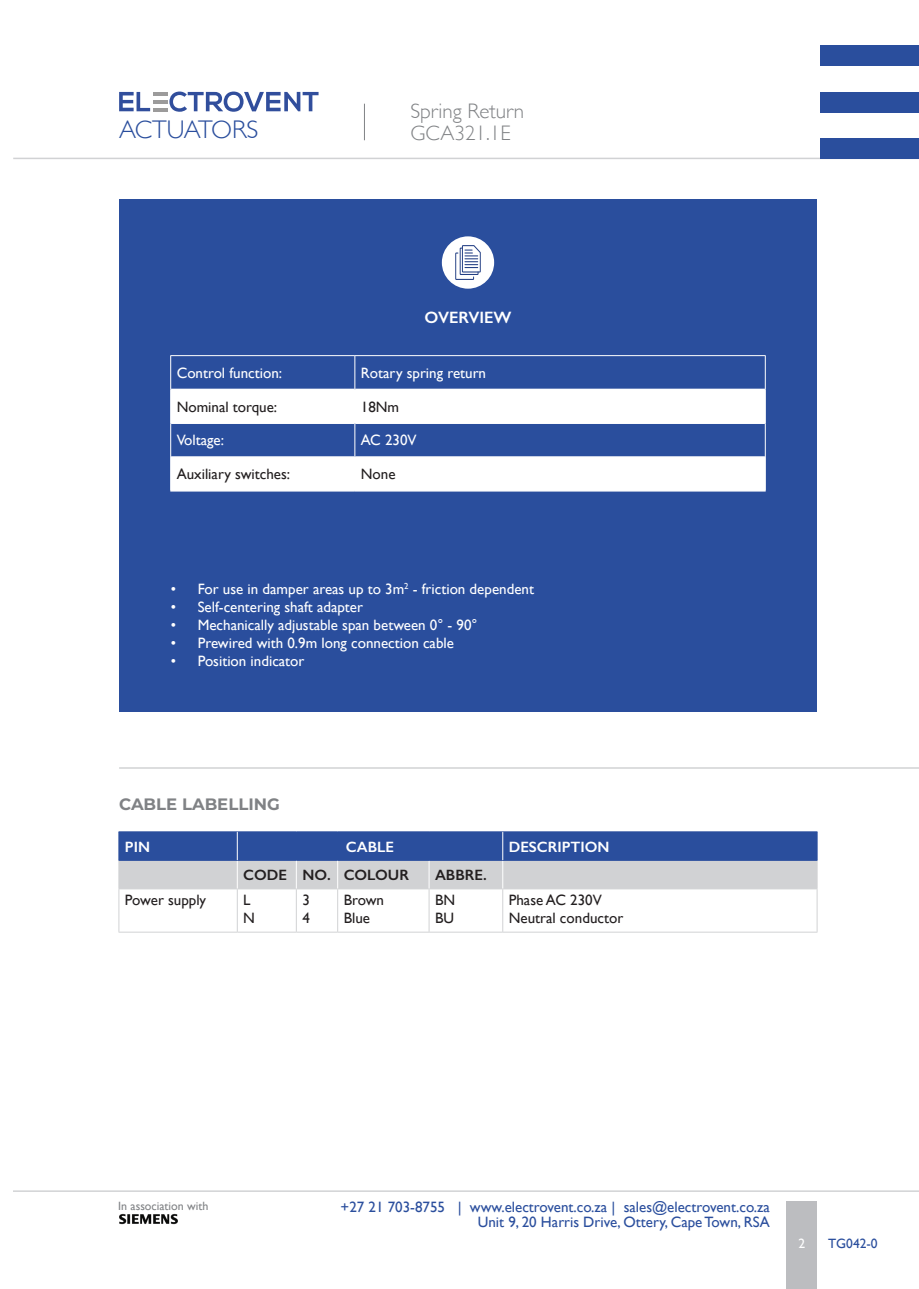
<style>
.page{position:relative;width:919px;height:1289px;background:#fff}
.page>*{position:absolute;margin:0;border:0;box-sizing:border-box;transform-origin:0 0}
.t1{font:300 25.5px "Gill Sans";letter-spacing:-.015em;color:#2a4e9d}
.t2{font:300 21px "Gill Sans";color:#808285}
.Para_heading_1{font:700 16.5px "Montserrat";color:#808285}
.Para_Heading_2{font:600 16.5px "Gill Sans";color:#fff}
.Body_copy{font:15px "Gill Sans";color:#fff}
.t3{font:15px "Gill Sans";color:#2a4e9d}
.Para_heading_1-2{font:15px "Gill Sans";color:#231f20}
.Body_copy-2{font:15px "Gill Sans";color:#231f20}
.Para_heading_1-3{font:600 15px "Gill Sans";color:#fff}
.Para_heading_1-4{font:600 15px "Gill Sans";color:#231f20}
.t4{font:13.5px "Gill Sans";color:#2a4e9d}
.t5{font:13.5px "Gill Sans";color:#fff}
.Para_heading_1-5{font:12px "Gill Sans";color:#808285}
</style>
<div class="page">
<hr style="left:13px;top:1190px;width:905px;height:1px;background:#d1d2d4">
<hr style="left:13px;top:158px;width:905px;height:1px;background:#d1d2d4">
<div style="left:786px;top:1201px;width:30px;height:87px;background:#bcbdc0"></div>
<hr style="left:364px;top:104px;width:1px;height:36px;background:#808285">
<div style="left:119px;top:200px;width:697px;height:512px;background:#2a4e9d"></div>
<div style="left:442px;top:236px;width:52px;height:53px;background:#fff;border-radius:50%"></div>
<svg style="left:455px;top:245px;width:26px;height:35px"></svg>
<div style="left:171px;top:390px;width:593px;height:32px;background:#fff"></div>
<div style="left:171px;top:458px;width:593px;height:32px;background:#fff"></div>
<hr style="left:171px;top:388px;width:183px;height:2px;background:#fff">
<hr style="left:355px;top:388px;width:409px;height:2px;background:#fff">
<hr style="left:171px;top:422px;width:183px;height:2px;background:#fff">
<hr style="left:355px;top:422px;width:409px;height:2px;background:#fff">
<hr style="left:171px;top:456px;width:183px;height:2px;background:#fff">
<hr style="left:355px;top:456px;width:409px;height:2px;background:#fff">
<hr style="left:170px;top:490px;width:185px;height:1px;background:#fff">
<hr style="left:355px;top:490px;width:410px;height:1px;background:#fff">
<hr style="left:170px;top:355px;width:185px;height:1px;background:#fff">
<hr style="left:170px;top:356px;width:1px;height:33px;background:#fff">
<hr style="left:355px;top:355px;width:410px;height:1px;background:#fff">
<hr style="left:354px;top:356px;width:1px;height:33px;background:#fff">
<hr style="left:764px;top:356px;width:1px;height:33px;background:#fff">
<hr style="left:170px;top:389px;width:1px;height:34px;background:#fff">
<hr style="left:354px;top:389px;width:1px;height:34px;background:#fff">
<hr style="left:764px;top:389px;width:1px;height:34px;background:#fff">
<hr style="left:170px;top:423px;width:1px;height:34px;background:#fff">
<hr style="left:354px;top:423px;width:1px;height:34px;background:#fff">
<hr style="left:764px;top:423px;width:1px;height:34px;background:#fff">
<hr style="left:170px;top:457px;width:1px;height:33px;background:#fff">
<hr style="left:354px;top:457px;width:1px;height:33px;background:#fff">
<hr style="left:764px;top:457px;width:1px;height:33px;background:#fff">
<hr style="left:153px;top:92px;width:14px;height:3px;background:#9c9b9b">
<svg style="left:119px;top:92px;width:31px;height:19px"></svg>
<svg style="left:169px;top:92px;width:149px;height:20px"></svg>
<hr style="left:153px;top:100px;width:14px;height:3px;background:#9c9b9b">
<hr style="left:153px;top:108px;width:14px;height:3px;background:#9c9b9b">
<img style="left:119px;top:1213px;width:59px;height:12px">
<hr style="left:119px;top:767px;width:799px;height:1px;background:#d1d2d4">
<div style="left:819px;top:45px;width:99px;height:21px;background:#2a4e9d"></div>
<div style="left:819px;top:92px;width:99px;height:21px;background:#2a4e9d"></div>
<div style="left:819px;top:138px;width:99px;height:21px;background:#2a4e9d"></div>
<hr style="left:118px;top:889px;width:1px;height:42px;background:#d1d2d4">
<hr style="left:237px;top:889px;width:1px;height:42px;background:#d1d2d4">
<hr style="left:296px;top:889px;width:1px;height:42px;background:#d1d2d4">
<hr style="left:337px;top:889px;width:1px;height:42px;background:#d1d2d4">
<hr style="left:428px;top:889px;width:1px;height:42px;background:#d1d2d4">
<hr style="left:502px;top:889px;width:1px;height:42px;background:#d1d2d4">
<hr style="left:816px;top:889px;width:1px;height:42px;background:#d1d2d4">
<hr style="left:118px;top:931px;width:119px;height:1px;background:#d1d2d4">
<hr style="left:237px;top:931px;width:59px;height:1px;background:#d1d2d4">
<hr style="left:296px;top:931px;width:41px;height:1px;background:#d1d2d4">
<hr style="left:337px;top:931px;width:92px;height:1px;background:#d1d2d4">
<hr style="left:429px;top:931px;width:73px;height:1px;background:#d1d2d4">
<hr style="left:502px;top:931px;width:315px;height:1px;background:#d1d2d4">
<hr style="left:118px;top:888px;width:119px;height:1px;background:#d1d2d4">
<hr style="left:237px;top:888px;width:59px;height:1px;background:#d1d2d4">
<hr style="left:296px;top:888px;width:41px;height:1px;background:#d1d2d4">
<hr style="left:337px;top:888px;width:92px;height:1px;background:#d1d2d4">
<hr style="left:429px;top:888px;width:73px;height:1px;background:#d1d2d4">
<hr style="left:502px;top:888px;width:315px;height:1px;background:#d1d2d4">
<svg style="left:118px;top:831px;width:699px;height:57px;background:#7b8eb8"></svg>
<p class="t1" style="left:119px;top:110px;width:141px">ACTUATORS</p>
<p class="t2" style="left:410px;top:94px;width:115px">Spring Return</p>
<p class="t2" style="left:410px;top:117px;width:102px">GCA321.1E</p>
<p class="Para_Heading_2" style="left:424px;top:307px;width:89px">OVERVIEW</p>
<p class="Body_copy" style="left:177px;top:364px;width:107px">Control function:</p>
<p class="Body_copy" style="left:361px;top:364px;width:127px">Rotary spring return</p>
<p class="Body_copy-2" style="left:177px;top:397px;width:102px">Nominal torque:</p>
<p class="Body_copy-2" style="left:361px;top:397px;width:40px">18Nm</p>
<p class="Body_copy" style="left:177px;top:431px;width:49px">Voltage:</p>
<p class="Body_copy" style="left:361px;top:431px;width:57px">AC 230V</p>
<p class="Body_copy-2" style="left:177px;top:465px;width:115px">Auxiliary switches:</p>
<p class="Body_copy-2" style="left:361px;top:465px;width:36px">None</p>
<p class="Body_copy" style="left:171px;top:580px;width:365px">• For use in damper areas up to 3m<sup>2</sup> - friction dependent</p>
<p class="Body_copy" style="left:171px;top:598px;width:194px">• Self-centering shaft adapter</p>
<p class="Body_copy" style="left:171px;top:616px;width:308px">• Mechanically adjustable span between 0° - 90°</p>
<p class="Body_copy" style="left:171px;top:634px;width:285px">• Prewired with 0.9m long connection cable</p>
<p class="Body_copy" style="left:171px;top:652px;width:135px">• Position indicator</p>
<p class="Para_heading_1" style="left:119px;top:792px;width:162px">CABLE LABELLING</p>
<p class="Para_heading_1-3" style="left:125px;top:837px;width:27px">PIN</p>
<p class="Para_heading_1-3" style="left:346px;top:837px;width:50px">CABLE</p>
<p class="Para_heading_1-3" style="left:508px;top:837px;width:102px">DESCRIPTION</p>
<p class="Para_heading_1-4" style="left:243px;top:865px;width:45px">CODE</p>
<p class="Para_heading_1-4" style="left:302px;top:865px;width:30px">NO.</p>
<p class="Para_heading_1-4" style="left:343px;top:865px;width:67px">COLOUR</p>
<p class="Para_heading_1-4" style="left:435px;top:865px;width:53px">ABBRE.</p>
<p class="Para_heading_1-2" style="left:125px;top:891px;width:83px">Power supply</p>
<p class="Para_heading_1-2" style="left:243px;top:891px;width:9px">L</p>
<p class="Para_heading_1-2" style="left:243px;top:909px;width:13px">N</p>
<p class="Para_heading_1-2" style="left:302px;top:891px;width:9px">3</p>
<p class="Para_heading_1-2" style="left:302px;top:909px;width:9px">4</p>
<p class="Para_heading_1-2" style="left:508px;top:891px;width:94px">Phase AC 230V</p>
<p class="Para_heading_1-2" style="left:508px;top:909px;width:116px">Neutral conductor</p>
<p class="Para_heading_1-2" style="left:343px;top:891px;width:42px">Brown</p>
<p class="Para_heading_1-2" style="left:343px;top:909px;width:28px">Blue</p>
<p class="Para_heading_1-2" style="left:435px;top:891px;width:22px">BN</p>
<p class="Para_heading_1-2" style="left:435px;top:909px;width:21px">BU</p>
<p class="Para_heading_1-5" style="left:118px;top:1198px;width:92px">In association with</p>
<p class="t3" style="left:340px;top:1197px;width:430px">+27 21 703-8755 | www.electrovent.co.za | sales@electrovent.co.za</p>
<p class="t3" style="left:477px;top:1212px;width:293px">Unit 9, 20 Harris Drive, Ottery, Cape Town, RSA</p>
<p class="t5" style="left:798px;top:1235px;width:8px">2</p>
<p class="t4" style="left:828px;top:1235px;width:51px">TG042-0</p>
</div>
